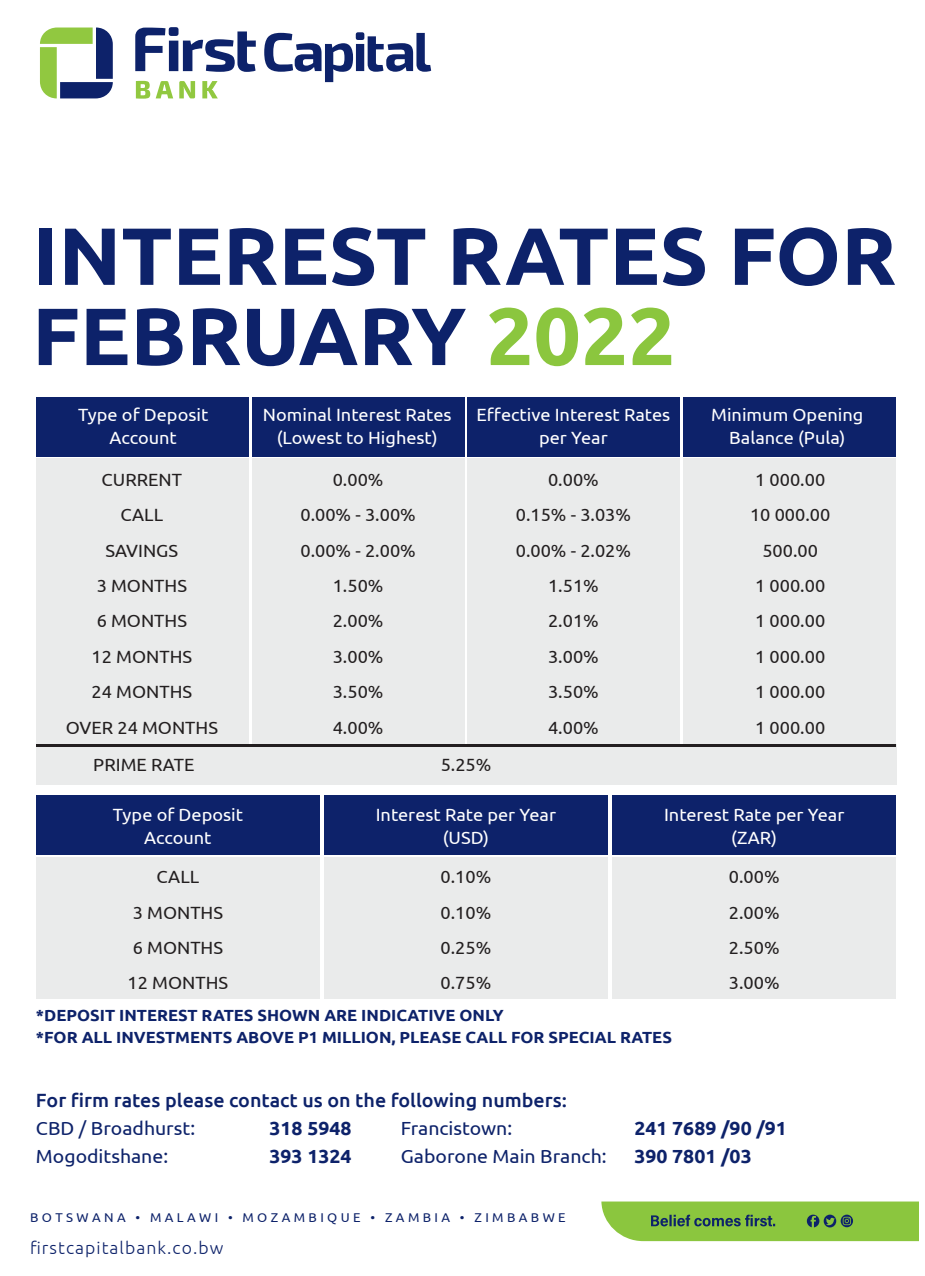
<style>
.page{position:relative;width:925px;height:1276px;background:#fff}
.page>*{position:absolute;margin:0;border:0;box-sizing:border-box;transform-origin:0 0}
.t1{font:700 81px/80.1px "Ubuntu";color:#0d226a}
.t2{font:500 19.12px "Ubuntu";color:#0d226a}
.t3{font:18.9px "Ubuntu";color:#0d226a}
.t4{font:700 18.9px "Ubuntu";color:#0d226a}
.t5{font:17.78px/35.3px "Ubuntu";color:#231f20;text-align:center}
.t6{font:17.78px/23.4px "Ubuntu";color:#fff;text-align:center}
.t7{font:300 17.1px "Ubuntu";letter-spacing:.06em;color:#0d226a}
.t8{font:700 16.2px/21.4px "Ubuntu";color:#0d226a}
.t9{font:12.83px "Ubuntu";letter-spacing:.26em;color:#0d226a}
.s1{color:#8bc63e}
</style>
<div class="page">
<div style="left:36px;top:744px;width:860px;height:40px;background:#eaebeb"></div>
<div style="left:36px;top:397px;width:213px;height:59px;background:#0d226a"></div>
<div style="left:252px;top:397px;width:212px;height:59px;background:#0d226a"></div>
<div style="left:36px;top:459px;width:213px;height:286px;background:#eaebeb"></div>
<div style="left:252px;top:459px;width:212px;height:286px;background:#eaebeb"></div>
<div style="left:467px;top:459px;width:213px;height:286px;background:#eaebeb"></div>
<div style="left:683px;top:459px;width:212px;height:286px;background:#eaebeb"></div>
<div style="left:467px;top:397px;width:213px;height:59px;background:#0d226a"></div>
<div style="left:683px;top:397px;width:212px;height:59px;background:#0d226a"></div>
<hr style="left:36px;top:744px;width:859px;height:2px;background:#231f20">
<svg style="left:40px;top:28px;width:73px;height:70px"></svg>
<svg style="left:135px;top:27px;width:121px;height:45px"></svg>
<svg style="left:264px;top:32px;width:167px;height:50px"></svg>
<svg style="left:136px;top:81px;width:14px;height:18px"></svg>
<svg style="left:156px;top:81px;width:17px;height:17px"></svg>
<svg style="left:179px;top:81px;width:16px;height:17px"></svg>
<svg style="left:202px;top:81px;width:16px;height:17px"></svg>
<div style="left:324px;top:857px;width:284px;height:142px;background:#eaebeb"></div>
<div style="left:324px;top:795px;width:284px;height:60px;background:#0d226a"></div>
<div style="left:36px;top:795px;width:284px;height:60px;background:#0d226a"></div>
<div style="left:36px;top:857px;width:284px;height:142px;background:#eaebeb"></div>
<div style="left:612px;top:857px;width:284px;height:142px;background:#eaebeb"></div>
<div style="left:612px;top:795px;width:284px;height:60px;background:#0d226a"></div>
<svg style="left:601px;top:1201px;width:318px;height:40px;background:#87bd49"></svg>
<p class="t1" style="left:32px;top:215px;width:866px">INTEREST RATES FOR<br>FEBRUARY <span class="s1">2022</span></p>
<p class="t6" style="left:78px;top:402px;width:132px">Type of Deposit<br>Account</p>
<p class="t6" style="left:263px;top:402px;width:190px">Nominal Interest Rates (Lowest to Highest)</p>
<p class="t6" style="left:476px;top:402px;width:195px">Effective Interest Rates per Year</p>
<p class="t6" style="left:711px;top:402px;width:154px">Minimum Opening<br>Balance (Pula)</p>
<p class="t5" style="left:66px;top:461px;width:154px">CURRENT<br>CALL<br>SAVINGS<br>3 MONTHS<br>6 MONTHS<br>12 MONTHS<br>24 MONTHS<br>OVER 24 MONTHS</p>
<p class="t5" style="left:300px;top:461px;width:117px">0.00%<br>0.00% - 3.00%<br>0.00% - 2.00%<br>1.50%<br>2.00%<br>3.00%<br>3.50%<br>4.00%</p>
<p class="t5" style="left:516px;top:461px;width:117px">0.00%<br>0.15% - 3.03%<br>0.00% - 2.02%<br>1.51%<br>2.01%<br>3.00%<br>3.50%<br>4.00%</p>
<p class="t5" style="left:750px;top:461px;width:82px">1 000.00<br>10 000.00<br>500.00<br>1 000.00<br>1 000.00<br>1 000.00<br>1 000.00<br>1 000.00</p>
<p class="t5" style="left:93px;top:746px;width:103px">PRIME RATE</p>
<p class="t5" style="left:441px;top:746px;width:52px">5.25%</p>
<p class="t6" style="left:113px;top:802px;width:132px">Type of Deposit<br>Account</p>
<p class="t6" style="left:376px;top:802px;width:182px">Interest Rate per Year (USD)</p>
<p class="t5" style="left:128px;top:858px;width:102px">CALL<br>3 MONTHS<br>6 MONTHS<br>12 MONTHS</p>
<p class="t5" style="left:440px;top:858px;width:52px;text-align:justify">0.10% 0.10% 0.25% 0.75%</p>
<p class="t6" style="left:664px;top:802px;width:182px">Interest Rate per Year (ZAR)</p>
<p class="t5" style="left:729px;top:858px;width:52px;text-align:justify">0.00% 2.00% 2.50% 3.00%</p>
<p class="t8" style="left:36px;top:1004px;width:637px">*DEPOSIT INTEREST RATES SHOWN ARE INDICATIVE ONLY<br>*FOR ALL INVESTMENTS ABOVE P1 MILLION, PLEASE CALL FOR SPECIAL RATES</p>
<p class="t2" style="left:36px;top:1088px;width:532px">For firm rates please contact us on the following numbers:</p>
<p class="t3" style="left:36px;top:1117px;width:161px">CBD / Broadhurst:</p>
<p class="t4" style="left:269px;top:1117px;width:84px">318 5948</p>
<p class="t3" style="left:36px;top:1144px;width:134px">Mogoditshane:</p>
<p class="t4" style="left:269px;top:1144px;width:84px">393 1324</p>
<p class="t3" style="left:401px;top:1117px;width:113px">Francistown:</p>
<p class="t4" style="left:634px;top:1117px;width:154px">241 7689 /90 /91</p>
<p class="t3" style="left:401px;top:1144px;width:207px">Gaborone Main Branch:</p>
<p class="t4" style="left:634px;top:1144px;width:119px">390 7801 /03</p>
<p class="t9" style="left:30px;top:1210px;width:537px">BOTSWANA • MALAWI • MOZAMBIQUE • ZAMBIA • ZIMBABWE</p>
<p class="t7" style="left:30px;top:1237px;width:195px">firstcapitalbank.co.bw</p>
</div>
